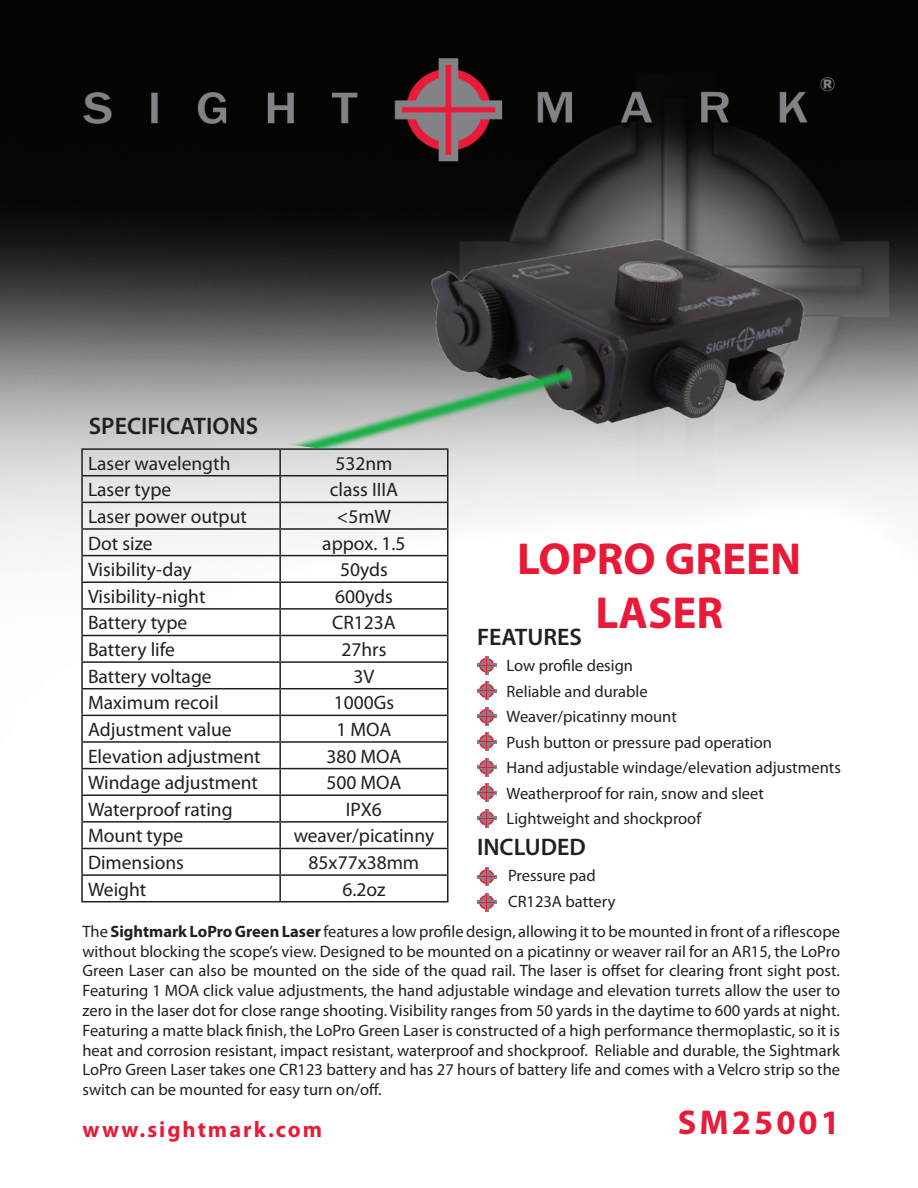
<style>
.page{position:relative;width:918px;height:1188px;background:#fff}
.page>*{position:absolute;margin:0;border:0;box-sizing:border-box;transform-origin:0 0}
.t1{font:700 45px/54px "Myriad Pro";color:#e91938;text-align:center}
.t2{font:700 34.5px "Myriad Pro";letter-spacing:.09em;color:#e61c38}
.t3{font:600 24px "Myriad Pro";color:#231f20}
.t4{font:700 22.5px "Myriad Pro";letter-spacing:.09em;color:#e61c38}
.t5{font:19.5px "Myriad Pro";color:#231f20}
.t6{font:16.5px/19.8px "Myriad Pro";color:#231f20}
.s1{font-weight:700}
</style>
<div class="page">
<img style="left:0;top:0;width:918px;height:912px">
<hr style="left:485px;top:656px;width:3px;height:18px;background:#808285">
<hr style="left:477px;top:664px;width:19px;height:3px;background:#808285">
<svg style="left:478px;top:657px;width:17px;height:16px"></svg>
<hr style="left:485px;top:681px;width:3px;height:19px;background:#808285">
<hr style="left:477px;top:689px;width:19px;height:3px;background:#808285">
<svg style="left:478px;top:683px;width:17px;height:16px"></svg>
<hr style="left:485px;top:707px;width:3px;height:18px;background:#808285">
<hr style="left:477px;top:715px;width:19px;height:3px;background:#808285">
<svg style="left:478px;top:708px;width:17px;height:16px"></svg>
<hr style="left:485px;top:732px;width:3px;height:19px;background:#808285">
<hr style="left:477px;top:740px;width:19px;height:3px;background:#808285">
<svg style="left:478px;top:734px;width:17px;height:16px"></svg>
<hr style="left:81px;top:503px;width:2px;height:25px;background:#231f20">
<hr style="left:279px;top:503px;width:2px;height:25px;background:#231f20">
<hr style="left:81px;top:528px;width:199px;height:2px;background:#231f20">
<hr style="left:81px;top:530px;width:2px;height:25px;background:#231f20">
<hr style="left:280px;top:528px;width:168px;height:2px;background:#231f20">
<hr style="left:279px;top:530px;width:2px;height:25px;background:#231f20">
<hr style="left:81px;top:555px;width:199px;height:1px;background:#231f20">
<hr style="left:81px;top:556px;width:2px;height:25px;background:#231f20">
<hr style="left:280px;top:555px;width:168px;height:1px;background:#231f20">
<hr style="left:279px;top:556px;width:2px;height:25px;background:#231f20">
<hr style="left:81px;top:581px;width:199px;height:2px;background:#231f20">
<hr style="left:81px;top:583px;width:2px;height:25px;background:#231f20">
<hr style="left:280px;top:581px;width:168px;height:2px;background:#231f20">
<hr style="left:279px;top:583px;width:2px;height:25px;background:#231f20">
<hr style="left:81px;top:608px;width:199px;height:2px;background:#231f20">
<hr style="left:81px;top:610px;width:2px;height:25px;background:#231f20">
<hr style="left:280px;top:608px;width:168px;height:2px;background:#231f20">
<hr style="left:279px;top:610px;width:2px;height:25px;background:#231f20">
<hr style="left:81px;top:635px;width:199px;height:1px;background:#231f20">
<hr style="left:81px;top:636px;width:2px;height:25px;background:#231f20">
<hr style="left:280px;top:635px;width:168px;height:1px;background:#231f20">
<hr style="left:279px;top:636px;width:2px;height:25px;background:#231f20">
<hr style="left:81px;top:661px;width:199px;height:2px;background:#231f20">
<hr style="left:81px;top:663px;width:2px;height:25px;background:#231f20">
<hr style="left:280px;top:661px;width:168px;height:2px;background:#231f20">
<hr style="left:279px;top:663px;width:2px;height:25px;background:#231f20">
<hr style="left:81px;top:688px;width:199px;height:1px;background:#231f20">
<hr style="left:81px;top:689px;width:2px;height:26px;background:#231f20">
<hr style="left:280px;top:688px;width:168px;height:1px;background:#231f20">
<hr style="left:279px;top:689px;width:2px;height:26px;background:#231f20">
<hr style="left:81px;top:715px;width:199px;height:1px;background:#231f20">
<hr style="left:81px;top:716px;width:2px;height:25px;background:#231f20">
<hr style="left:280px;top:715px;width:168px;height:1px;background:#231f20">
<hr style="left:279px;top:716px;width:2px;height:25px;background:#231f20">
<hr style="left:81px;top:741px;width:199px;height:2px;background:#231f20">
<hr style="left:81px;top:743px;width:2px;height:25px;background:#231f20">
<hr style="left:280px;top:741px;width:168px;height:2px;background:#231f20">
<hr style="left:279px;top:743px;width:2px;height:25px;background:#231f20">
<hr style="left:81px;top:768px;width:199px;height:1px;background:#231f20">
<hr style="left:81px;top:769px;width:2px;height:25px;background:#231f20">
<hr style="left:280px;top:768px;width:168px;height:1px;background:#231f20">
<hr style="left:279px;top:769px;width:2px;height:25px;background:#231f20">
<hr style="left:81px;top:794px;width:199px;height:2px;background:#231f20">
<hr style="left:81px;top:796px;width:2px;height:25px;background:#231f20">
<hr style="left:280px;top:794px;width:168px;height:2px;background:#231f20">
<hr style="left:279px;top:796px;width:2px;height:25px;background:#231f20">
<hr style="left:81px;top:821px;width:199px;height:2px;background:#231f20">
<hr style="left:81px;top:823px;width:2px;height:25px;background:#231f20">
<hr style="left:280px;top:821px;width:168px;height:2px;background:#231f20">
<hr style="left:279px;top:823px;width:2px;height:25px;background:#231f20">
<hr style="left:81px;top:848px;width:199px;height:1px;background:#231f20">
<hr style="left:81px;top:849px;width:2px;height:25px;background:#231f20">
<hr style="left:280px;top:848px;width:168px;height:1px;background:#231f20">
<hr style="left:279px;top:849px;width:2px;height:25px;background:#231f20">
<hr style="left:81px;top:874px;width:199px;height:2px;background:#231f20">
<hr style="left:81px;top:876px;width:2px;height:25px;background:#231f20">
<hr style="left:280px;top:874px;width:168px;height:2px;background:#231f20">
<hr style="left:279px;top:876px;width:2px;height:25px;background:#231f20">
<svg style="left:447px;top:513px;width:1px;height:388px"></svg>
<hr style="left:81px;top:901px;width:199px;height:1px;background:#231f20">
<hr style="left:280px;top:901px;width:168px;height:1px;background:#231f20">
<hr style="left:485px;top:758px;width:3px;height:18px;background:#808285">
<hr style="left:477px;top:766px;width:19px;height:3px;background:#808285">
<svg style="left:478px;top:759px;width:17px;height:16px"></svg>
<hr style="left:485px;top:783px;width:3px;height:19px;background:#808285">
<hr style="left:477px;top:791px;width:19px;height:3px;background:#808285">
<svg style="left:478px;top:785px;width:17px;height:16px"></svg>
<hr style="left:485px;top:809px;width:3px;height:18px;background:#808285">
<hr style="left:477px;top:817px;width:19px;height:3px;background:#808285">
<svg style="left:478px;top:810px;width:17px;height:16px"></svg>
<hr style="left:485px;top:867px;width:3px;height:19px;background:#808285">
<hr style="left:477px;top:875px;width:19px;height:3px;background:#808285">
<svg style="left:478px;top:869px;width:17px;height:16px"></svg>
<hr style="left:485px;top:893px;width:3px;height:18px;background:#808285">
<hr style="left:477px;top:901px;width:19px;height:3px;background:#808285">
<svg style="left:478px;top:894px;width:17px;height:16px"></svg>
<img style="left:0;top:125px;width:848px;height:388px">
<h3 class="t3" style="left:89px;top:411px;width:171px">SPECIFICATIONS</h3>
<p class="t5" style="left:88px;top:451px;width:144px">Laser wavelength</p>
<p class="t5" style="left:335px;top:451px;width:59px">532nm</p>
<p class="t5" style="left:88px;top:478px;width:85px">Laser type</p>
<p class="t5" style="left:330px;top:478px;width:70px">class IIIA</p>
<p class="t5" style="left:88px;top:504px;width:160px">Laser power output</p>
<p class="t5" style="left:337px;top:504px;width:56px">&lt;5mW</p>
<p class="t5" style="left:88px;top:531px;width:66px">Dot size</p>
<p class="t5" style="left:322px;top:531px;width:85px">appox. 1.5</p>
<p class="t5" style="left:88px;top:558px;width:105px">Visibility-day</p>
<p class="t5" style="left:340px;top:558px;width:49px">50yds</p>
<p class="t5" style="left:88px;top:584px;width:119px">Visibility-night</p>
<p class="t5" style="left:335px;top:584px;width:59px">600yds</p>
<p class="t5" style="left:88px;top:611px;width:101px">Battery type</p>
<p class="t5" style="left:332px;top:611px;width:65px">CR123A</p>
<p class="t5" style="left:88px;top:637px;width:89px">Battery life</p>
<p class="t5" style="left:341px;top:637px;width:46px">27hrs</p>
<p class="t5" style="left:88px;top:664px;width:125px">Battery voltage</p>
<p class="t5" style="left:354px;top:664px;width:22px">3V</p>
<p class="t5" style="left:88px;top:691px;width:132px">Maximum recoil</p>
<p class="t5" style="left:334px;top:691px;width:62px">1000Gs</p>
<p class="t5" style="left:88px;top:717px;width:145px">Adjustment value</p>
<p class="t5" style="left:336px;top:717px;width:56px">1 MOA</p>
<p class="t5" style="left:88px;top:744px;width:174px">Elevation adjustment</p>
<p class="t5" style="left:326px;top:744px;width:76px">380 MOA</p>
<p class="t5" style="left:88px;top:771px;width:172px">Windage adjustment</p>
<p class="t5" style="left:326px;top:771px;width:76px">500 MOA</p>
<p class="t5" style="left:88px;top:797px;width:146px">Waterproof rating</p>
<p class="t5" style="left:346px;top:797px;width:37px">IPX6</p>
<p class="t5" style="left:88px;top:824px;width:97px">Mount type</p>
<p class="t5" style="left:294px;top:824px;width:142px">weaver/picatinny</p>
<p class="t5" style="left:88px;top:850px;width:97px">Dimensions</p>
<p class="t5" style="left:309px;top:850px;width:112px">85x77x38mm</p>
<p class="t5" style="left:88px;top:877px;width:60px">Weight</p>
<p class="t5" style="left:342px;top:877px;width:44px">6.2oz</p>
<h1 class="t1" style="left:517px;top:530px;width:286px">LOPRO GREEN<br>LASER</h1>
<h3 class="t3" style="left:477px;top:622px;width:106px">FEATURES</h3>
<p class="t6" style="left:507px;top:653px;width:336px;line-height:25.5px">Low profile design<br>Reliable and durable<br>Weaver/picatinny mount<br>Push button or pressure pad operation<br>Hand adjustable windage/elevation adjustments<br>Weatherproof for rain, snow and sleet<br>Lightweight and shockproof</p>
<h3 class="t3" style="left:477px;top:832px;width:110px">INCLUDED</h3>
<p class="t6" style="left:508px;top:863px;width:109px;line-height:25.5px">Pressure pad<br>CR123A battery</p>
<p class="t6" style="left:82px;top:921px;width:759px;text-align:justify">The <span class="s1">Sightmark LoPro Green Laser</span> features a low profile design, allowing it to be mounted in front of a riflescope without blocking the scope’s view. Designed to be mounted on a picatinny or weaver rail for an AR15, the LoPro Green Laser can also be mounted on the side of the quad rail. The laser is offset for clearing front sight post.<br>Featuring 1 MOA click value adjustments, the hand adjustable windage and elevation turrets allow the user to zero in the laser dot for close range shooting. Visibility ranges from 50 yards in the daytime to 600 yards at night.<br>Featuring a matte black finish, the LoPro Green Laser is constructed of a high performance thermoplastic, so it is heat and corrosion resistant, impact resistant, waterproof and shockproof. Reliable and durable, the Sightmark LoPro Green Laser takes one CR123 battery and has 27 hours of battery life and comes with a Velcro strip so the switch can be mounted for easy turn on/off.</p>
<h3 class="t4" style="left:82px;top:1114px;width:241px">www.sightmark.com</h3>
<h2 class="t2" style="left:678px;top:1100px;width:164px">SM25001</h2>
</div>
